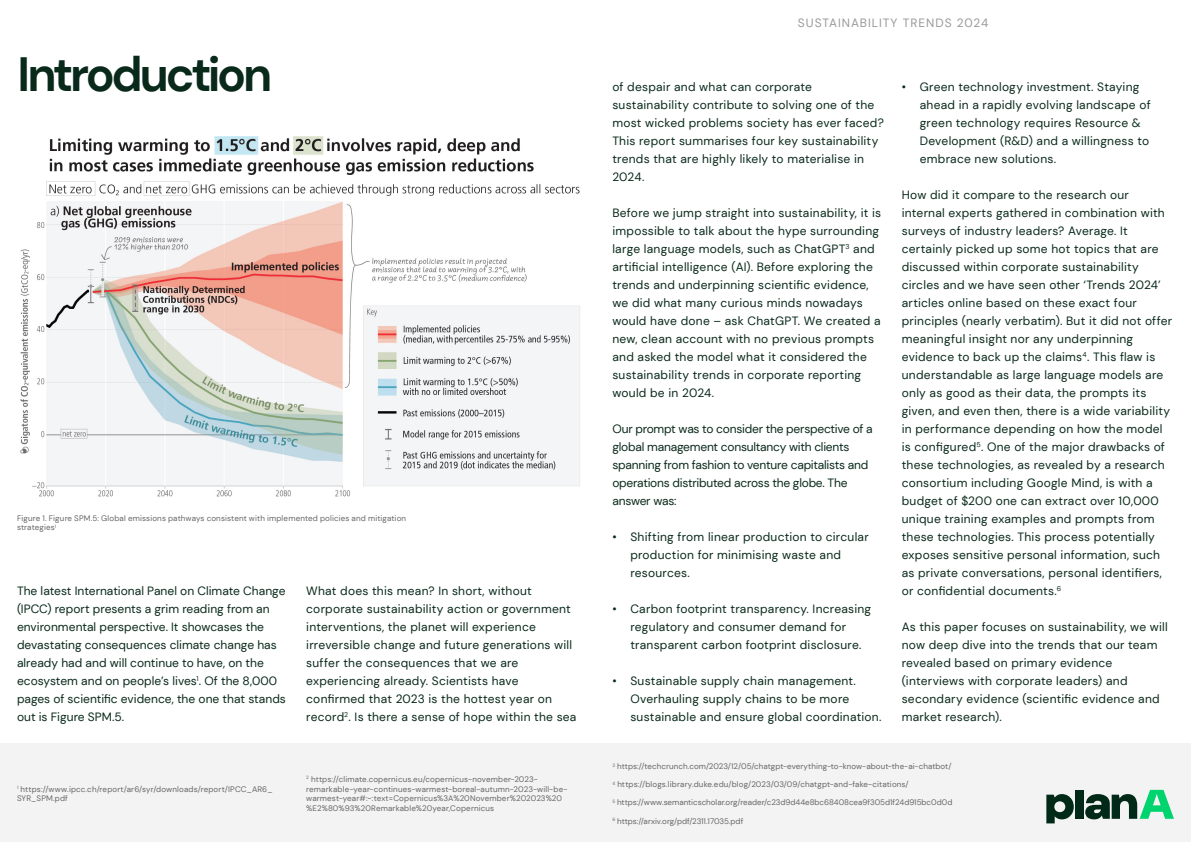
<style>
.page{position:relative;width:1191px;height:842px;background:#fff}
.page>*{position:absolute;margin:0;border:0;box-sizing:border-box;transform-origin:0 0}
.t1{font:700 48px "DM Sans";letter-spacing:-.07em;color:#09291a}
.t2{font:12px/18px "DM Sans";letter-spacing:.02em;color:#09291a}
.t3{font:12px/18px "DM Sans";color:#09291a}
.t4{font:12px/18px "DM Sans";letter-spacing:-.02em;color:#09291a}
.t5{font:12px "DM Sans";letter-spacing:.08em;color:#999}
.t6{font:8px/9.6px "DM Sans";letter-spacing:.015em;color:#666}
.t7{font:8px "DM Sans";letter-spacing:-.005em;color:#666}
</style>
<div class="page">
<div style="left:0;top:743px;width:1191px;height:98px;background:#f3f3f3"></div>
<svg style="left:1046px;top:794px;width:27px;height:29px"></svg>
<div style="left:1075px;top:790px;width:8px;height:29px;background:#002917"></div>
<svg style="left:1085px;top:790px;width:89px;height:29px"></svg>
<img style="left:20px;top:137px;width:560px;height:360px">
<h1 class="t1" style="left:18px;top:44px;width:256px">Introduction</h1>
<p class="t6" style="left:17px;top:513px;width:390px">Figure 1. Figure SPM.5: Global emissions pathways consistent with implemented policies and mitigation strategies<sup>1</sup></p>
<p class="t3" style="left:17px;top:582px;width:270px">The latest International Panel on Climate Change (IPCC) report presents a grim reading from an environmental perspective. It showcases the devastating consequences climate change has already had and will continue to have, on the ecosystem and on people’s lives<sup>1</sup>. Of the 8,000 pages of scientific evidence, the one that stands out is Figure SPM.5.</p>
<p class="t2" style="left:306px;top:582px;width:272px">What does this mean? In short, without corporate sustainability action or government interventions, the planet will experience irreversible change and future generations will suffer the consequences that we are experiencing already. Scientists have confirmed that 2023 is the hottest year on record<sup>2</sup>. Is there a sense of hope within the sea</p>
<p class="t6" style="left:17px;top:784px;width:257px"><sup>1</sup> https://www.ipcc.ch/report/ar6/syr/downloads/report/IPCC_AR6_<br>SYR_SPM.pdf</p>
<p class="t6" style="left:306px;top:774px;width:263px"><sup>2</sup> https://climate.copernicus.eu/copernicus-november-2023- remarkable-year-continues-warmest-boreal-autumn-2023-will-be&shy;warmest-year#:~:text=Copernicus%3A%20November%202023%20 %E2%80%93%20Remarkable%20year,Copernicus</p>
<p class="t5" style="left:798px;top:15px;width:192px">SUSTAINABILITY TRENDS 2024</p>
<p class="t2" style="left:612px;top:77px;width:273px">of despair and what can corporate sustainability contribute to solving one of the most wicked problems society has ever faced?<br>This report summarises four key sustainability trends that are highly likely to materialise in 2024.</p>
<p class="t2" style="left:612px;top:203px;width:270px">Before we jump straight into sustainability, it is impossible to talk about the hype surrounding large language models, such as ChatGPT<sup>3</sup> and artificial intelligence (AI). Before exploring the trends and underpinning scientific evidence, we did what many curious minds nowadays would have done – ask ChatGPT. We created a new, clean account with no previous prompts and asked the model what it considered the sustainability trends in corporate reporting would be in 2024.</p>
<p class="t4" style="left:612px;top:419px;width:262px">Our prompt was to consider the perspective of a global management consultancy with clients spanning from fashion to venture capitalists and operations distributed across the globe. The answer was:</p>
<p class="t2" style="left:630px;top:527px;width:240px;text-indent:-18px">• Shifting from linear production to circular production for minimising waste and resources.</p>
<p class="t2" style="left:630px;top:599px;width:242px;text-indent:-18px">• Carbon footprint transparency. Increasing regulatory and consumer demand for transparent carbon footprint disclosure.</p>
<p class="t2" style="left:630px;top:671px;width:253px;text-indent:-18px">• Sustainable supply chain management.<br>Overhauling supply chains to be more sustainable and ensure global coordination.</p>
<p class="t2" style="left:919px;top:77px;width:232px;text-indent:-18px">• Green technology investment. Staying ahead in a rapidly evolving landscape of green technology requires Resource &amp; Development (R&amp;D) and a willingness to embrace new solutions.</p>
<p class="t2" style="left:901px;top:185px;width:272px">How did it compare to the research our internal experts gathered in combination with surveys of industry leaders? Average. It certainly picked up some hot topics that are discussed within corporate sustainability circles and we have seen other ‘Trends 2024’ articles online based on these exact four principles (nearly verbatim). But it did not offer meaningful insight nor any underpinning evidence to back up the claims<sup>4</sup>. This flaw is understandable as large language models are only as good as their data, the prompts its given, and even then, there is a wide variability in performance depending on how the model is configured<sup>5</sup>. One of the major drawbacks of these technologies, as revealed by a research consortium including Google Mind, is with a budget of $200 one can extract over 10,000 unique training examples and prompts from these technologies. This process potentially exposes sensitive personal information, such as private conversations, personal identifiers, or confidential documents.<sup>6</sup></p>
<p class="t2" style="left:901px;top:617px;width:267px">As this paper focuses on sustainability, we will now deep dive into the trends that our team revealed based on primary evidence (interviews with corporate leaders) and secondary evidence (scientific evidence and market research).</p>
<p class="t6" style="left:612px;top:761px;width:341px"><sup>3</sup> https://techcrunch.com/2023/12/05/chatgpt-everything-to-know-about-the-ai-chatbot/</p>
<p class="t6" style="left:612px;top:780px;width:298px"><sup>4</sup> https://blogs.library.duke.edu/blog/2023/03/09/chatgpt-and-fake-citations/</p>
<p class="t7" style="left:612px;top:798px;width:341px"><sup>5</sup> https://www.semanticscholar.org/reader/c23d9d44e8bc68408cea9f305d1f24d915bc0d0d</p>
<p class="t7" style="left:612px;top:816px;width:132px"><sup>6</sup> https://arxiv.org/pdf/2311.17035.pdf</p>
</div>
